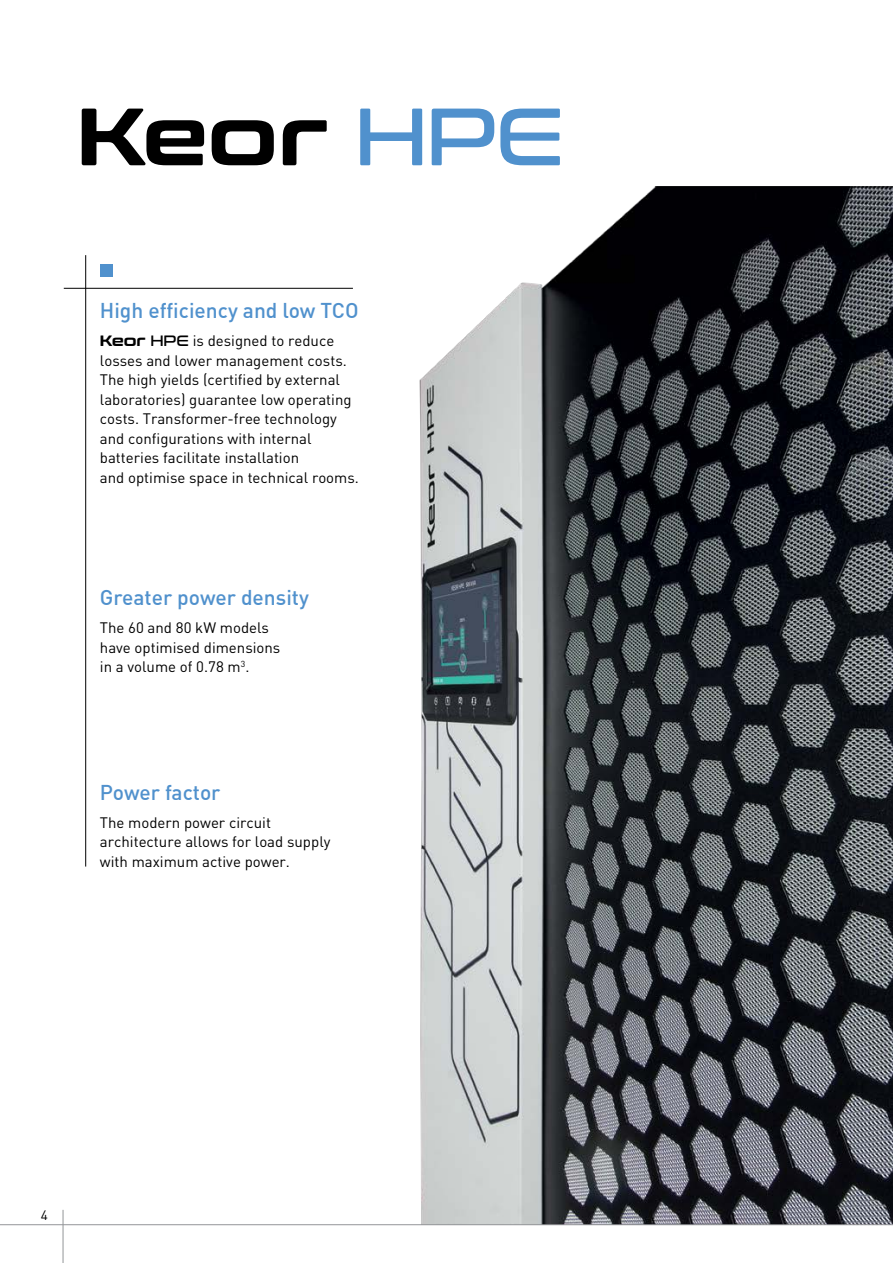
<style>
.page{position:relative;width:893px;height:1263px;background:#fff}
.page>*{position:absolute;margin:0;border:0;box-sizing:border-box;transform-origin:0 0}
.t1{font:700 81px "Conthrax Rg";color:#000}
.t2{font:500 21px "DIN";color:#5091cd}
.t3{font:15px/19.5px "DIN";color:#000}
.t4{font:13.5px "DIN";color:#000}
.s1{font-weight:400;color:#5091cd}
.s2{font-family:"Conthrax Rg";font-weight:700}
.s3{font-family:"Conthrax Rg"}
</style>
<div class="page">
<hr style="left:63px;top:1210px;width:1px;height:53px;background:#939598">
<img style="left:419px;top:187px;width:474px;height:1037px">
<hr style="left:85px;top:255px;width:1px;height:611px;background:#000">
<div style="left:100px;top:264px;width:13px;height:12px;background:#5091cd"></div>
<hr style="left:64px;top:288px;width:289px;height:1px;background:#000">
<hr style="left:0;top:1224px;width:893px;height:1px;background:#939598">
<hr style="left:655px;top:187px;width:238px;height:1px;background:#000">
<h1 class="t1" style="left:77px;top:75px;width:489px">Keor <span class="s1">HPE</span></h1>
<h2 class="t2" style="left:100px;top:297px;width:260px">High efficiency and low TCO</h2>
<p class="t3" style="left:100px;top:331px;width:260px"><span class="s2">Keor</span> <span class="s3">HPE</span> is designed to reduce losses and lower management costs.<br>The high yields (certified by external laboratories) guarantee low operating costs. Transformer-free technology and configurations with internal batteries facilitate installation<br>and optimise space in technical rooms.</p>
<h2 class="t2" style="left:100px;top:584px;width:210px">Greater power density</h2>
<p class="t3" style="left:100px;top:618px;width:182px">The 60 and 80 kW models have optimised dimensions in a volume of 0.78 m<sup>3</sup>.</p>
<h2 class="t2" style="left:100px;top:778px;width:122px">Power factor</h2>
<p class="t3" style="left:100px;top:812px;width:232px">The modern power circuit architecture allows for load supply with maximum active power.</p>
<p class="t4" style="left:41px;top:1206px;width:9px">4</p>
</div>
